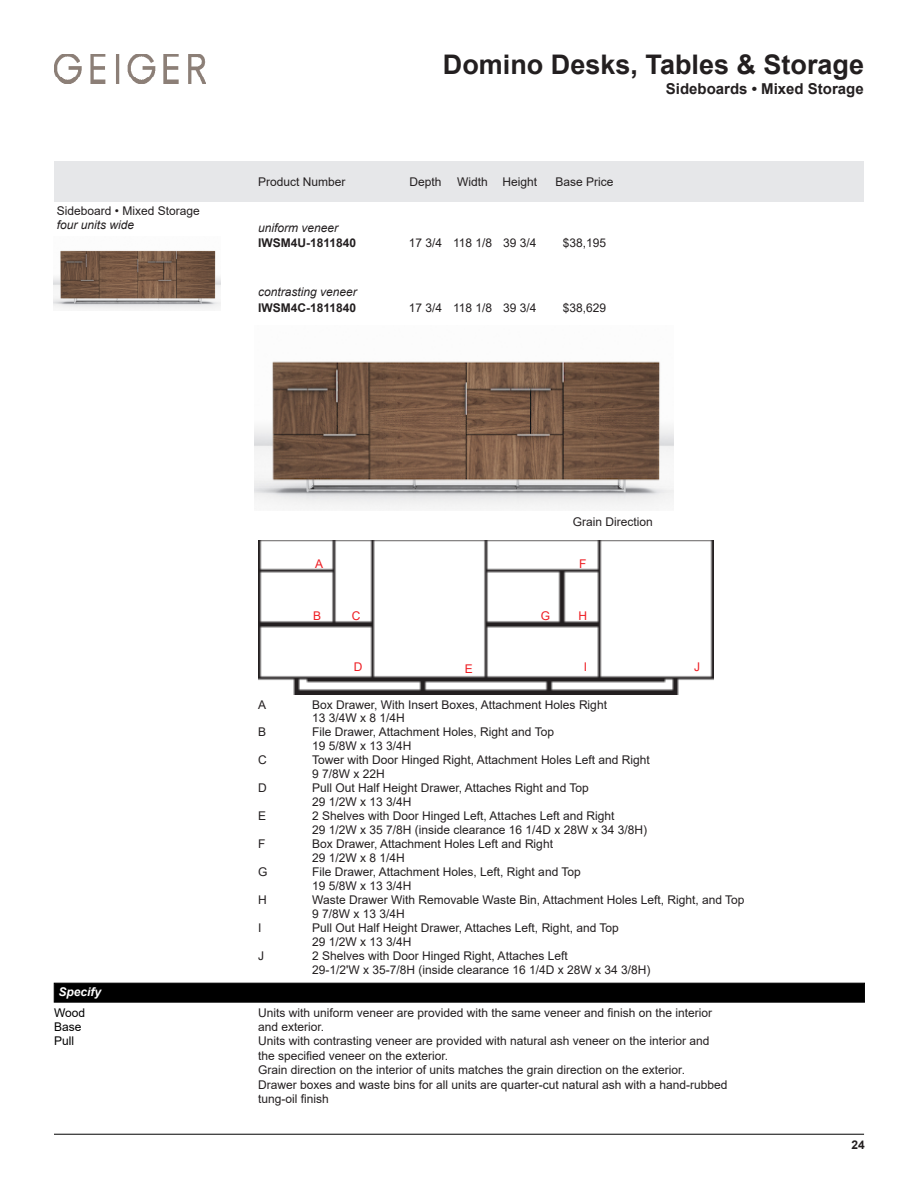
<style>
.page{position:relative;width:918px;height:1188px;background:#fff}
.page>*{position:absolute;margin:0;border:0;box-sizing:border-box;transform-origin:0 0}
.t1{font:700 27px "Arial";color:#231f20}
.t2{font:700 15px "Arial";color:#231f20}
.t3{font:12px/14.4px "Arial";color:#231f20}
.t4{font:italic 12px "Arial";color:#231f20}
.t5{font:700 12px "Arial";color:#231f20}
.t6{font:12px/14.4px "Arial";color:#000}
.t7{font:12px "Arial";color:#ee1d23}
.t8{font:italic 700 12px "Arial";color:#fff}
</style>
<div class="page">
<div style="left:54px;top:983px;width:811px;height:19px;background:#000;border:1px solid #000"></div>
<div style="left:54px;top:161px;width:810px;height:41px;background:#e6e7e9"></div>
<hr style="left:54px;top:1134px;width:810px;height:1px;background:#000">
<img style="left:54px;top:54px;width:151px;height:29px">
<img style="left:258px;top:540px;width:455px;height:154px">
<img style="left:255px;top:361px;width:418px;height:148px">
<img style="left:54px;top:250px;width:166px;height:60px">
<h1 class="t1" style="left:443px;top:45px;width:423px">Domino Desks, Tables &amp; Storage</h1>
<p class="t3" style="left:57px;top:204px;width:144px">Sideboard • Mixed Storage</p>
<p class="t4" style="left:57px;top:217px;width:79px">four units wide</p>
<p class="t3" style="left:258px;top:174px;width:89px">Product Number</p>
<p class="t3" style="left:409px;top:174px;width:34px">Depth</p>
<p class="t3" style="left:457px;top:174px;width:81px">Width Height</p>
<p class="t3" style="left:555px;top:174px;width:60px">Base Price</p>
<p class="t4" style="left:258px;top:220px;width:82px">uniform veneer</p>
<p class="t5" style="left:258px;top:234px;width:100px">IWSM4U-1811840</p>
<p class="t3" style="left:409px;top:236px;width:35px">17 3/4</p>
<p class="t3" style="left:453px;top:236px;width:41px">118 1/8</p>
<p class="t3" style="left:503px;top:236px;width:35px">39 3/4</p>
<p class="t3" style="left:563px;top:236px;width:45px">$38,195</p>
<p class="t4" style="left:258px;top:285px;width:100px">contrasting veneer</p>
<p class="t5" style="left:258px;top:299px;width:100px">IWSM4C-1811840</p>
<p class="t3" style="left:409px;top:300px;width:35px">17 3/4</p>
<p class="t3" style="left:453px;top:300px;width:41px">118 1/8</p>
<p class="t3" style="left:503px;top:300px;width:35px">39 3/4</p>
<p class="t3" style="left:563px;top:300px;width:45px">$38,629</p>
<p class="t2" style="left:666px;top:78px;width:199px">Sideboards • Mixed Storage</p>
<p class="t8" style="left:58px;top:984px;width:44px">Specify</p>
<p class="t3" style="left:573px;top:514px;width:82px">Grain Direction</p>
<p class="t7" style="left:315px;top:555px;width:10px">A</p>
<p class="t7" style="left:579px;top:555px;width:9px">F</p>
<p class="t7" style="left:313px;top:608px;width:10px">B</p>
<p class="t7" style="left:541px;top:608px;width:11px">G</p>
<p class="t7" style="left:579px;top:608px;width:10px">H</p>
<p class="t7" style="left:352px;top:608px;width:10px">C</p>
<p class="t7" style="left:354px;top:659px;width:10px">D</p>
<p class="t7" style="left:584px;top:659px;width:5px">I</p>
<p class="t7" style="left:694px;top:658px;width:7px">J</p>
<p class="t7" style="left:465px;top:660px;width:10px">E</p>
<p class="t3" style="left:258px;top:697px;width:10px">A</p>
<p class="t3" style="left:312px;top:697px;width:296px">Box Drawer, With Insert Boxes, Attachment Holes Right</p>
<p class="t3" style="left:312px;top:711px;width:94px">13 3/4W x 8 1/4H</p>
<p class="t3" style="left:258px;top:725px;width:10px">B</p>
<p class="t3" style="left:312px;top:725px;width:243px">File Drawer, Attachment Holes, Right and Top</p>
<p class="t3" style="left:312px;top:739px;width:101px">19 5/8W x 13 3/4H</p>
<p class="t3" style="left:258px;top:753px;width:10px">C</p>
<p class="t3" style="left:312px;top:753px;width:339px">Tower with Door Hinged Right, Attachment Holes Left and Right</p>
<p class="t3" style="left:312px;top:767px;width:74px">9 7/8W x 22H</p>
<p class="t3" style="left:258px;top:781px;width:10px">D</p>
<p class="t3" style="left:312px;top:781px;width:278px">Pull Out Half Height Drawer, Attaches Right and Top</p>
<p class="t3" style="left:312px;top:795px;width:101px">29 1/2W x 13 3/4H</p>
<p class="t3" style="left:258px;top:809px;width:10px">E</p>
<p class="t3" style="left:312px;top:809px;width:304px">2 Shelves with Door Hinged Left, Attaches Left and Right</p>
<p class="t3" style="left:312px;top:823px;width:336px">29 1/2W x 35 7/8H (inside clearance 16 1/4D x 28W x 34 3/8H)</p>
<p class="t3" style="left:258px;top:837px;width:9px">F</p>
<p class="t3" style="left:312px;top:837px;width:242px">Box Drawer, Attachment Holes Left and Right</p>
<p class="t3" style="left:312px;top:850px;width:94px">29 1/2W x 8 1/4H</p>
<p class="t3" style="left:258px;top:864px;width:11px">G</p>
<p class="t3" style="left:312px;top:864px;width:270px">File Drawer, Attachment Holes, Left, Right and Top</p>
<p class="t3" style="left:312px;top:878px;width:101px">19 5/8W x 13 3/4H</p>
<p class="t3" style="left:258px;top:892px;width:10px">H</p>
<p class="t3" style="left:312px;top:892px;width:434px">Waste Drawer With Removable Waste Bin, Attachment Holes Left, Right, and Top</p>
<p class="t3" style="left:312px;top:906px;width:94px">9 7/8W x 13 3/4H</p>
<p class="t3" style="left:258px;top:920px;width:5px">I</p>
<p class="t3" style="left:312px;top:920px;width:308px">Pull Out Half Height Drawer, Attaches Left, Right, and Top</p>
<p class="t3" style="left:312px;top:934px;width:101px">29 1/2W x 13 3/4H</p>
<p class="t3" style="left:258px;top:948px;width:7px">J</p>
<p class="t3" style="left:312px;top:948px;width:257px">2 Shelves with Door Hinged Right, Attaches Left</p>
<p class="t3" style="left:312px;top:962px;width:340px">29-1/2'W x 35-7/8H (inside clearance 16 1/4D x 28W x 34 3/8H)</p>
<p class="t6" style="left:54px;top:1005px;width:33px">Wood<br>Base<br>Pull</p>
<p class="t3" style="left:258px;top:1005px;width:471px">Units with uniform veneer are provided with the same veneer and finish on the interior and exterior.<br>Units with contrasting veneer are provided with natural ash veneer on the interior and the specified veneer on the exterior.<br>Grain direction on the interior of units matches the grain direction on the exterior.<br>Drawer boxes and waste bins for all units are quarter-cut natural ash with a hand-rubbed tung-oil finish</p>
<p class="t5" style="left:851px;top:1136px;width:15px">24</p>
</div>
